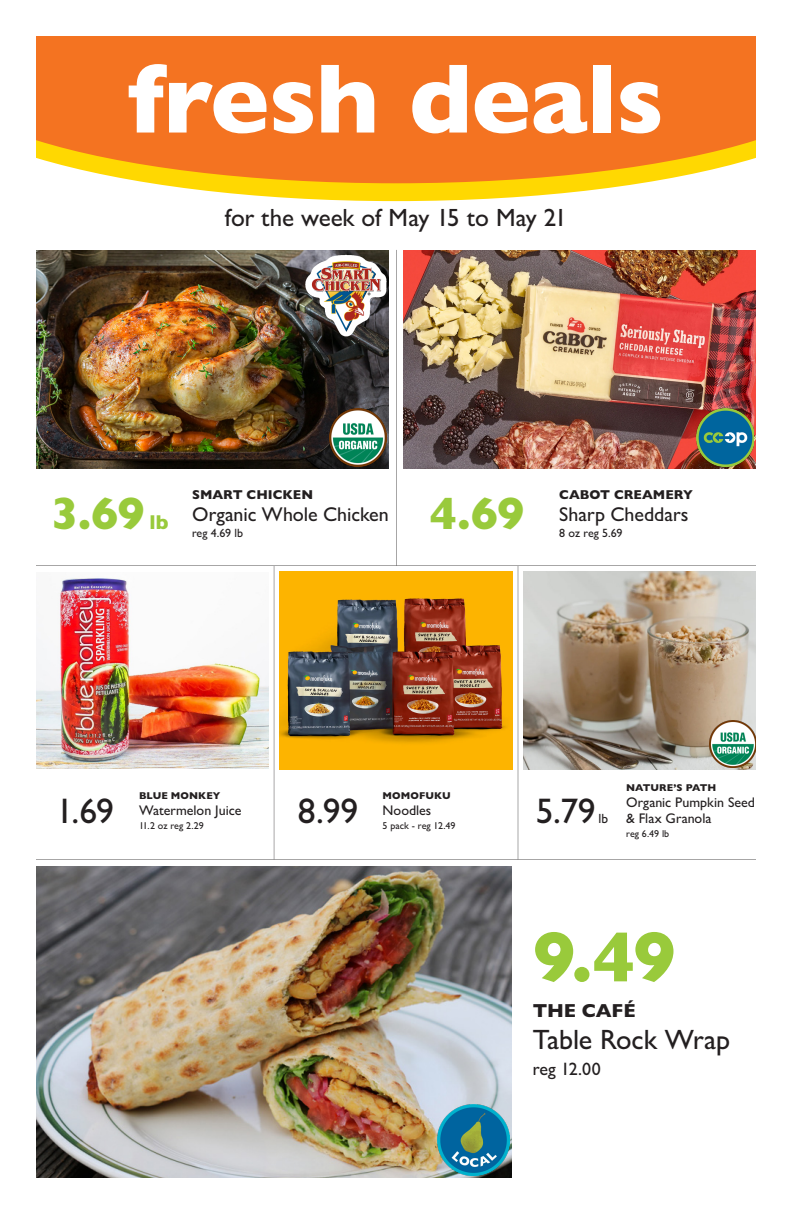
<style>
.page{position:relative;width:792px;height:1224px;background:#fff}
.page>*{position:absolute;margin:0;border:0;box-sizing:border-box;transform-origin:0 0}
.t1{font:800 99.8px "Gill Sans MT Pro";letter-spacing:-.01em;color:#fff}
.t2{font:800 72px "Gill Sans MT Pro";color:#99ca3b}
.t3{font:800 46px "Gill Sans MT Pro";color:#99ca3b}
.t4{font:500 35.6px "Gill Sans MT Pro";color:#231f20}
.t5{font:500 28px "Gill Sans MT Pro";letter-spacing:-.005em;color:#231f20}
.t6{font:500 25px "Gill Sans MT Pro";letter-spacing:-.005em;color:#231f20}
.t7{font:800 20.2px "Gill Sans MT Pro";color:#99ca3b}
.t8{font:500 20px "Gill Sans MT Pro";color:#231f20}
.t9{font:800 19px "Gill Sans MT Pro";letter-spacing:-.005em;color:#231f20}
.t10{font:500 18px "Gill Sans MT Pro";letter-spacing:-.005em;color:#231f20}
.t11{font:500 14px/16px "Gill Sans MT Pro";color:#231f20}
.t12{font:500 13.4px "Gill Sans MT Pro";color:#231f20}
.t13{font:800 13px "Gill Sans MT Pro";letter-spacing:-.005em;color:#231f20}
.t14{font:500 12px "Gill Sans MT Pro";letter-spacing:-.01em;color:#231f20}
.t15{font:500 10px "Gill Sans MT Pro";color:#231f20}
.t16{font:800 10px "Gill Sans MT Pro";letter-spacing:.005em;color:#231f20}
</style>
<div class="page">
<hr style="left:36px;top:565px;width:720px;height:1px;background:#231f20">
<hr style="left:36px;top:859px;width:720px;height:1px;background:#231f20">
<hr style="left:396px;top:250px;width:1px;height:316px;background:#231f20">
<hr style="left:274px;top:566px;width:1px;height:293px;background:#231f20">
<hr style="left:518px;top:566px;width:1px;height:293px;background:#231f20">
<img style="left:36px;top:867px;width:475px;height:311px">
<img style="left:437px;top:1104px;width:72px;height:72px">
<img style="left:523px;top:571px;width:233px;height:198px">
<img style="left:710px;top:721px;width:46px;height:46px">
<img style="left:280px;top:571px;width:232px;height:198px">
<img style="left:36px;top:577px;width:233px;height:192px">
<img style="left:403px;top:251px;width:353px;height:217px">
<img style="left:696px;top:408px;width:58px;height:58px">
<img style="left:36px;top:251px;width:353px;height:217px">
<img style="left:329px;top:408px;width:58px;height:58px">
<svg style="left:150px;top:183px;width:492px;height:18px;fill:#ffd801"></svg>
<svg style="left:36px;top:36px;width:720px;height:147px;background:#f47c24"></svg>
<img style="left:304px;top:254px;width:85px;height:86px">
<p class="t1" style="left:128px;top:40px;width:538px">fresh deals</p>
<p class="t6" style="left:225px;top:203px;width:344px">for the week of May 15 to May 21</p>
<p class="t3" style="left:51px;top:487px;width:95px">3.69</p>
<p class="t7" style="left:150px;top:511px;width:21px">lb</p>
<p class="t13" style="left:192px;top:487px;width:123px">SMART CHICKEN</p>
<p class="t8" style="left:192px;top:502px;width:198px">Organic Whole Chicken</p>
<p class="t14" style="left:192px;top:526px;width:53px">reg 4.69 lb</p>
<p class="t3" style="left:430px;top:487px;width:96px">4.69</p>
<p class="t13" style="left:559px;top:487px;width:135px">CABOT CREAMERY</p>
<p class="t8" style="left:559px;top:502px;width:131px">Sharp Cheddars</p>
<p class="t14" style="left:559px;top:526px;width:65px">8 oz reg 5.69</p>
<p class="t4" style="left:56px;top:790px;width:60px">1.69</p>
<p class="t16" style="left:139px;top:790px;width:83px">BLUE MONKEY</p>
<p class="t11" style="left:139px;top:802px;width:104px">Watermelon Juice</p>
<p class="t15" style="left:139px;top:820px;width:66px">11.2 oz reg 2.29</p>
<p class="t4" style="left:298px;top:790px;width:62px">8.99</p>
<p class="t16" style="left:383px;top:790px;width:70px">MOMOFUKU</p>
<p class="t11" style="left:383px;top:802px;width:50px">Noodles</p>
<p class="t15" style="left:383px;top:820px;width:74px">5 pack - reg 12.49</p>
<p class="t4" style="left:536px;top:790px;width:61px">5.79</p>
<p class="t12" style="left:599px;top:810px;width:11px">lb</p>
<p class="t16" style="left:626px;top:782px;width:92px">NATURE’S PATH</p>
<p class="t11" style="left:626px;top:794px;width:130px">Organic Pumpkin Seed &amp; Flax Granola</p>
<p class="t15" style="left:626px;top:828px;width:45px">reg 6.49 lb</p>
<p class="t2" style="left:533px;top:914px;width:145px">9.49</p>
<p class="t9" style="left:533px;top:999px;width:104px">THE CAFÉ</p>
<p class="t5" style="left:533px;top:1023px;width:199px">Table Rock Wrap</p>
<p class="t10" style="left:533px;top:1058px;width:69px">reg 12.00</p>
</div>
